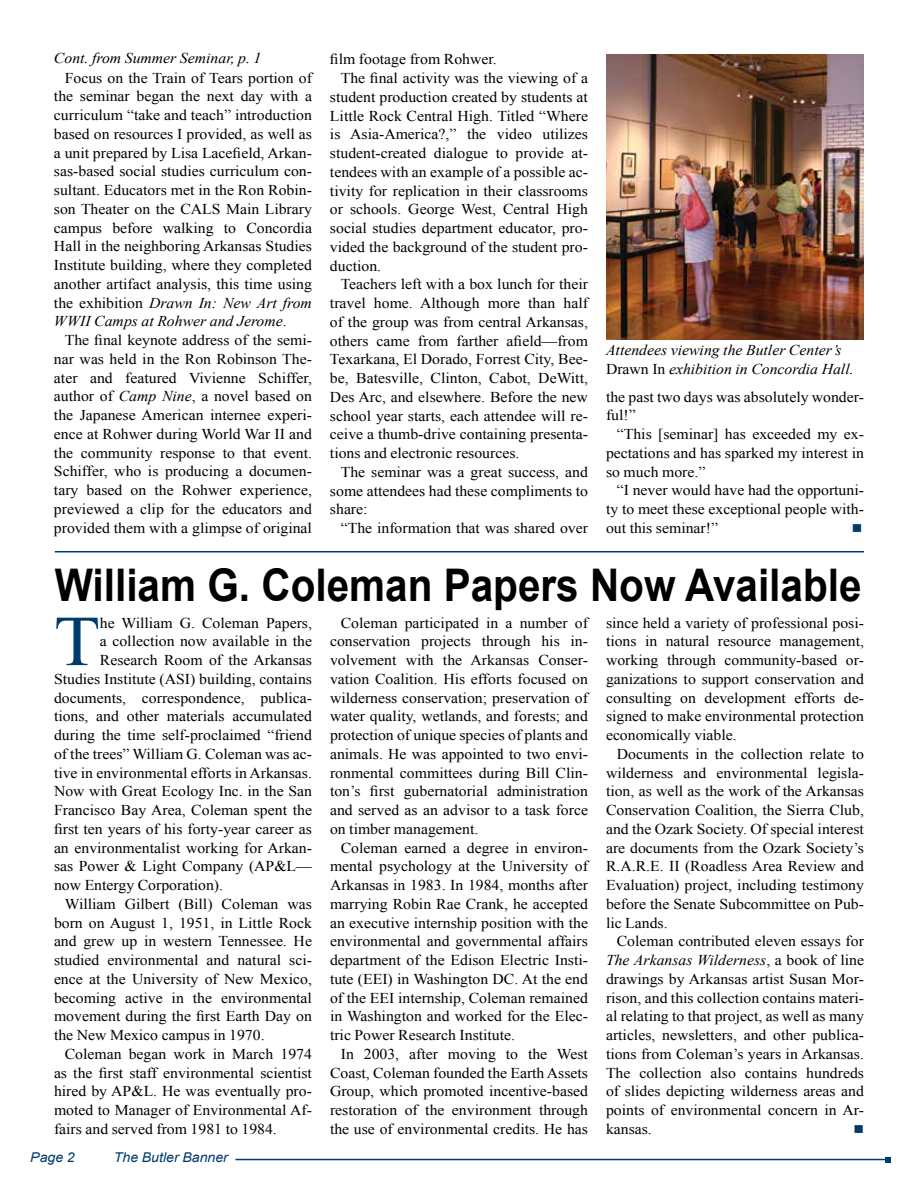
<style>
.page{position:relative;width:918px;height:1188px;background:#fff}
.page>*{position:absolute;margin:0;border:0;box-sizing:border-box;transform-origin:0 0}
.t1{font:71.7px "Times New Roman";color:#003b6e;scale:1.05 1}
.t2{font:700 45px "Arial";color:#000;scale:.9 1}
.t3{font:15px/18.8px "Times New Roman";color:#000;text-align:justify;scale:1.05 1}
.t4{font:italic 15px/18.8px "Times New Roman";color:#000;scale:1.05 1}
.t5{font:italic 13.5px "Arial";color:#003b6e;scale:1.05 1}
.t6{font:13.5px "Wingdings";color:#003b6e;scale:1.05 1}
.s1{font-style:italic}
.s2{font-style:normal}
</style>
<div class="page">
<hr style="left:236px;top:1159px;width:652px;height:1px;background:#003b6e">
<svg style="left:885px;top:1157px;width:6px;height:6px"></svg>
<img style="left:606px;top:54px;width:258px;height:285px">
<hr style="left:55px;top:551px;width:809px;height:1px;background:#003b6e">
<p class="t4" style="left:54px;top:49px;width:199px">Cont. from Summer Seminar, p. 1</p>
<p class="t3" style="left:54px;top:68px;width:247px;text-indent:11px">Focus on the Train of Tears portion of the seminar began the next day with a curriculum “take and teach” introduction based on resources I provided, as well as a unit prepared by Lisa Lacefield, Arkan&shy;sas-based social studies curriculum con&shy;sultant. Educators met in the Ron Robin&shy;son Theater on the CALS Main Library campus before walking to Concordia Hall in the neighboring Arkansas Studies Institute building, where they completed another artifact analysis, this time using the exhibition <span class="s1">Drawn In: New Art from WWII Camps at Rohwer and Jerome</span>.</p>
<p class="t3" style="left:54px;top:331px;width:247px;text-indent:11px">The final keynote address of the semi&shy;nar was held in the Ron Robinson The&shy;ater and featured Vivienne Schiffer, author of <span class="s1">Camp Nine</span>, a novel based on the Japanese American internee experi&shy;ence at Rohwer during World War II and the community response to that event.<br>Schiffer, who is producing a documen&shy;tary based on the Rohwer experience, previewed a clip for the educators and provided them with a glimpse of original</p>
<p class="t3" style="left:330px;top:50px;width:160px">film footage from Rohwer.</p>
<p class="t3" style="left:341px;top:69px;width:237px">The final activity was the viewing of a</p>
<p class="t3" style="left:330px;top:87px;width:247px">student production created by students at</p>
<p class="t3" style="left:330px;top:106px;width:247px">Little Rock Central High. Titled “Where</p>
<p class="t3" style="left:330px;top:125px;width:247px">is Asia-America?,” the video utilizes</p>
<p class="t3" style="left:330px;top:144px;width:247px">student-created dialogue to provide at-</p>
<p class="t3" style="left:330px;top:162px;width:247px">tendees with an example of a possible ac-</p>
<p class="t3" style="left:330px;top:181px;width:247px">tivity for replication in their classrooms</p>
<p class="t3" style="left:330px;top:200px;width:247px">or schools. George West, Central High</p>
<p class="t3" style="left:330px;top:219px;width:247px">social studies department educator, pro-</p>
<p class="t3" style="left:330px;top:237px;width:247px">vided the background of the student pro-</p>
<p class="t3" style="left:330px;top:256px;width:50px">duction.</p>
<p class="t3" style="left:341px;top:275px;width:237px">Teachers left with a box lunch for their</p>
<p class="t3" style="left:330px;top:294px;width:247px">travel home. Although more than half</p>
<p class="t3" style="left:330px;top:312px;width:247px">of the group was from central Arkansas,</p>
<p class="t3" style="left:330px;top:331px;width:247px">others came from farther afield—from</p>
<p class="t3" style="left:330px;top:350px;width:247px">Texarkana, El Dorado, Forrest City, Bee-</p>
<p class="t3" style="left:330px;top:369px;width:247px">be, Batesville, Clinton, Cabot, DeWitt,</p>
<p class="t3" style="left:330px;top:387px;width:247px">Des Arc, and elsewhere. Before the new</p>
<p class="t3" style="left:330px;top:406px;width:247px">school year starts, each attendee will re-</p>
<p class="t3" style="left:330px;top:425px;width:247px">ceive a thumb-drive containing presenta-</p>
<p class="t3" style="left:330px;top:444px;width:182px">tions and electronic resources.</p>
<p class="t3" style="left:341px;top:462px;width:237px">The seminar was a great success, and</p>
<p class="t3" style="left:330px;top:481px;width:247px">some attendees had these compliments to</p>
<p class="t3" style="left:330px;top:500px;width:37px">share:</p>
<p class="t3" style="left:341px;top:519px;width:237px">“The information that was shared over</p>
<p class="t4" style="left:606px;top:340px;width:237px">Attendees viewing the Butler Center’s<br><span class="s2">Drawn In</span> exhibition in Concordia Hall.</p>
<p class="t3" style="left:606px;top:387px;width:247px">the past two days was absolutely wonder&shy;ful!”</p>
<p class="t3" style="left:606px;top:425px;width:247px;text-indent:11px">“This [seminar] has exceeded my ex&shy;pectations and has sparked my interest in so much more.”</p>
<p class="t3" style="left:606px;top:481px;width:247px;text-indent:11px">“I never would have had the opportuni&shy;ty to meet these exceptional people with&shy;out this seminar!”</p>
<p class="t6" style="left:852px;top:521px;width:12px">■</p>
<h2 class="t2" style="left:55px;top:555px;width:898px">William G. Coleman Papers Now Available</h2>
<h1 class="t1" style="left:54px;top:593px;width:45px">T</h1>
<p class="t3" style="left:100px;top:613px;width:203px">he William G. Coleman Papers,</p>
<p class="t3" style="left:100px;top:632px;width:203px">a collection now available in the</p>
<p class="t3" style="left:100px;top:650px;width:203px">Research Room of the Arkansas</p>
<p class="t3" style="left:54px;top:669px;width:247px">Studies Institute (ASI) building, contains</p>
<p class="t3" style="left:54px;top:688px;width:247px">documents, correspondence, publica-</p>
<p class="t3" style="left:54px;top:707px;width:247px">tions, and other materials accumulated</p>
<p class="t3" style="left:54px;top:725px;width:247px">during the time self-proclaimed “friend</p>
<p class="t3" style="left:54px;top:744px;width:247px">of the trees” William G. Coleman was ac-</p>
<p class="t3" style="left:54px;top:763px;width:247px">tive in environmental efforts in Arkansas.</p>
<p class="t3" style="left:54px;top:782px;width:247px">Now with Great Ecology Inc. in the San</p>
<p class="t3" style="left:54px;top:800px;width:247px">Francisco Bay Area, Coleman spent the</p>
<p class="t3" style="left:54px;top:819px;width:247px">first ten years of his forty-year career as</p>
<p class="t3" style="left:54px;top:838px;width:247px">an environmentalist working for Arkan-</p>
<p class="t3" style="left:54px;top:857px;width:247px">sas Power &amp; Light Company (AP&amp;L—</p>
<p class="t3" style="left:54px;top:875px;width:163px">now Entergy Corporation).</p>
<p class="t3" style="left:65px;top:894px;width:237px">William Gilbert (Bill) Coleman was</p>
<p class="t3" style="left:54px;top:913px;width:247px">born on August 1, 1951, in Little Rock</p>
<p class="t3" style="left:54px;top:932px;width:247px">and grew up in western Tennessee. He</p>
<p class="t3" style="left:54px;top:950px;width:247px">studied environmental and natural sci-</p>
<p class="t3" style="left:54px;top:969px;width:247px">ence at the University of New Mexico,</p>
<p class="t3" style="left:54px;top:988px;width:247px">becoming active in the environmental</p>
<p class="t3" style="left:54px;top:1007px;width:247px">movement during the first Earth Day on</p>
<p class="t3" style="left:54px;top:1025px;width:202px">the New Mexico campus in 1970.</p>
<p class="t3" style="left:65px;top:1044px;width:237px">Coleman began work in March 1974</p>
<p class="t3" style="left:54px;top:1063px;width:247px">as the first staff environmental scientist</p>
<p class="t3" style="left:54px;top:1082px;width:247px">hired by AP&amp;L. He was eventually pro-</p>
<p class="t3" style="left:54px;top:1100px;width:247px">moted to Manager of Environmental Af-</p>
<p class="t3" style="left:54px;top:1119px;width:214px">fairs and served from 1981 to 1984.</p>
<p class="t5" style="left:30px;top:1148px;width:44px">Page 2</p>
<p class="t5" style="left:114px;top:1148px;width:110px">The Butler Banner</p>
<p class="t3" style="left:330px;top:613px;width:247px;text-indent:11px">Coleman participated in a number of conservation projects through his in&shy;volvement with the Arkansas Conser&shy;vation Coalition. His efforts focused on wilderness conservation; preservation of water quality, wetlands, and forests; and protection of unique species of plants and animals. He was appointed to two envi&shy;ronmental committees during Bill Clin&shy;ton’s first gubernatorial administration and served as an advisor to a task force on timber management.</p>
<p class="t3" style="left:330px;top:838px;width:247px;text-indent:11px">Coleman earned a degree in environ&shy;mental psychology at the University of Arkansas in 1983. In 1984, months after marrying Robin Rae Crank, he accepted an executive internship position with the environmental and governmental affairs department of the Edison Electric Insti&shy;tute (EEI) in Washington DC. At the end of the EEI internship, Coleman remained in Washington and worked for the Elec&shy;tric Power Research Institute.</p>
<p class="t3" style="left:330px;top:1044px;width:247px;text-indent:11px">In 2003, after moving to the West Coast, Coleman founded the Earth Assets Group, which promoted incentive-based restoration of the environment through the use of environmental credits. He has</p>
<p class="t3" style="left:606px;top:613px;width:247px">since held a variety of professional posi&shy;tions in natural resource management, working through community-based or&shy;ganizations to support conservation and consulting on development efforts de&shy;signed to make environmental protection economically viable.</p>
<p class="t3" style="left:606px;top:744px;width:247px;text-indent:11px">Documents in the collection relate to wilderness and environmental legisla&shy;tion, as well as the work of the Arkansas Conservation Coalition, the Sierra Club, and the Ozark Society. Of special interest are documents from the Ozark Society’s R.A.R.E. II (Roadless Area Review and Evaluation) project, including testimony before the Senate Subcommittee on Pub&shy;lic Lands.</p>
<p class="t3" style="left:606px;top:932px;width:247px;text-indent:11px">Coleman contributed eleven essays for <span class="s1">The Arkansas Wilderness</span>, a book of line drawings by Arkansas artist Susan Mor&shy;rison, and this collection contains materi&shy;al relating to that project, as well as many articles, newsletters, and other publica&shy;tions from Coleman’s years in Arkansas.<br>The collection also contains hundreds of slides depicting wilderness areas and points of environmental concern in Ar&shy;kansas.</p>
<p class="t6" style="left:853px;top:1122px;width:12px">■</p>
</div>
